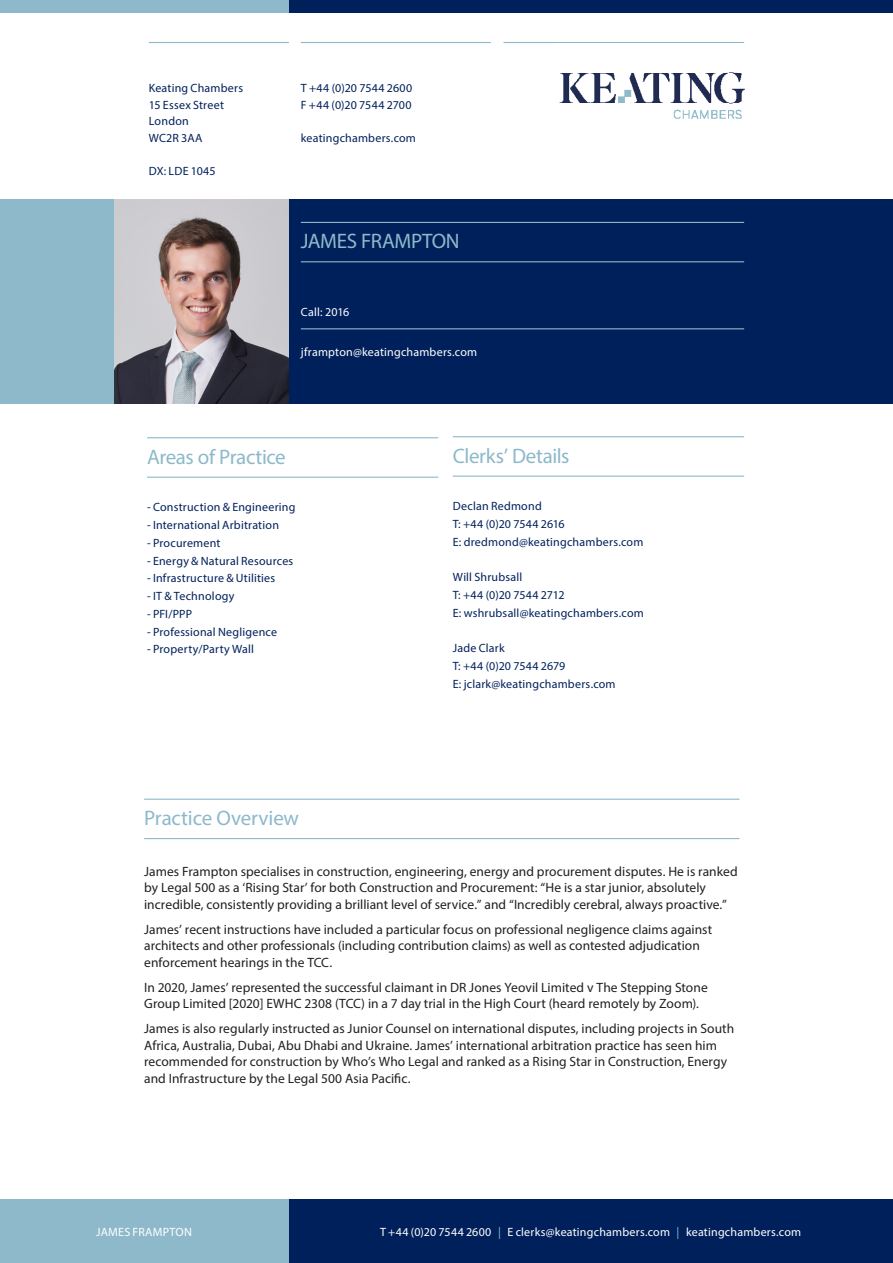
<style>
.page{position:relative;width:893px;height:1263px;background:#fff}
.page>*{position:absolute;margin:0;border:0;box-sizing:border-box;transform-origin:0 0}
.t1{font:21px "Myriad Pro";letter-spacing:-.015em;color:#8db9ca}
.t2{font:13.5px/16.5px "Myriad Pro";letter-spacing:.005em;color:#231f20}
.Clerks_Bold_Template{font:12px/16.5px "Myriad Pro";letter-spacing:.015em;color:#00205b}
.t3{font:12px "Myriad Pro";letter-spacing:.015em;color:#fff}
.s1{color:#8db9ca}
</style>
<div class="page">
<div style="left:288px;top:1199px;width:605px;height:64px;background:#00205b"></div>
<div style="left:0;top:1199px;width:288px;height:64px;background:#8db9ca"></div>
<div style="left:289px;top:0;width:604px;height:13px;background:#00205b"></div>
<div style="left:0;top:0;width:289px;height:13px;background:#8db9ca"></div>
<hr style="left:301px;top:42px;width:190px;height:1px;background:#8db9ca">
<hr style="left:504px;top:42px;width:240px;height:1px;background:#8db9ca">
<hr style="left:149px;top:42px;width:140px;height:1px;background:#8db9ca">
<div style="left:288px;top:200px;width:605px;height:204px;background:#00205b"></div>
<div style="left:0;top:200px;width:149px;height:204px;background:#8db9ca"></div>
<img style="left:559px;top:72px;width:186px;height:47px">
<img style="left:115px;top:200px;width:173px;height:204px">
<hr style="left:144px;top:799px;width:595px;height:1px;background:#8db9ca">
<hr style="left:144px;top:838px;width:595px;height:1px;background:#8db9ca">
<hr style="left:453px;top:436px;width:291px;height:1px;background:#8db9ca">
<hr style="left:453px;top:476px;width:291px;height:1px;background:#8db9ca">
<hr style="left:147px;top:437px;width:291px;height:1px;background:#8db9ca">
<hr style="left:147px;top:477px;width:291px;height:1px;background:#8db9ca">
<hr style="left:301px;top:222px;width:443px;height:1px;background:#8db9ca">
<hr style="left:301px;top:261px;width:443px;height:1px;background:#8db9ca">
<hr style="left:301px;top:328px;width:443px;height:1px;background:#8db9ca">
<p class="Clerks_Bold_Template" style="left:149px;top:80px;width:96px">Keating Chambers</p>
<p class="Clerks_Bold_Template" style="left:149px;top:96px;width:77px">15 Essex Street</p>
<p class="Clerks_Bold_Template" style="left:149px;top:113px;width:42px">London</p>
<p class="Clerks_Bold_Template" style="left:149px;top:129px;width:55px">WC2R 3AA</p>
<p class="Clerks_Bold_Template" style="left:149px;top:162px;width:68px">DX: LDE 1045</p>
<p class="Clerks_Bold_Template" style="left:301px;top:80px;width:113px">T +44 (0)20 7544 2600<br>F +44 (0)20 7544 2700</p>
<p class="Clerks_Bold_Template" style="left:301px;top:129px;width:117px">keatingchambers.com</p>
<p class="t1" style="left:301px;top:228px;width:160px">JAMES FRAMPTON</p>
<p class="t3" style="left:301px;top:304px;width:50px">Call: 2016</p>
<p class="t3" style="left:301px;top:345px;width:178px">jframpton@keatingchambers.com</p>
<p class="t1" style="left:147px;top:444px;width:140px">Areas of Practice</p>
<p class="Clerks_Bold_Template" style="left:147px;top:499px;width:150px">- Construction &amp; Engineering</p>
<p class="Clerks_Bold_Template" style="left:147px;top:517px;width:133px">- International Arbitration</p>
<p class="Clerks_Bold_Template" style="left:147px;top:534px;width:75px">- Procurement</p>
<p class="Clerks_Bold_Template" style="left:147px;top:552px;width:148px">- Energy &amp; Natural Resources</p>
<p class="Clerks_Bold_Template" style="left:147px;top:570px;width:130px">- Infrastructure &amp; Utilities</p>
<p class="Clerks_Bold_Template" style="left:147px;top:588px;width:89px">- IT &amp; Technology</p>
<p class="Clerks_Bold_Template" style="left:147px;top:605px;width:47px">- PFI/PPP</p>
<p class="Clerks_Bold_Template" style="left:147px;top:623px;width:132px">- Professional Negligence</p>
<p class="Clerks_Bold_Template" style="left:147px;top:641px;width:109px">- Property/Party Wall</p>
<p class="t1" style="left:144px;top:805px;width:156px">Practice Overview</p>
<p class="t1" style="left:453px;top:443px;width:118px">Clerks’ Details</p>
<p class="Clerks_Bold_Template" style="left:453px;top:498px;width:90px">Declan Redmond</p>
<p class="Clerks_Bold_Template" style="left:453px;top:516px;width:113px">T: +44 (0)20 7544 2616</p>
<p class="Clerks_Bold_Template" style="left:453px;top:533px;width:192px">E: dredmond@keatingchambers.com</p>
<p class="Clerks_Bold_Template" style="left:453px;top:569px;width:71px">Will Shrubsall</p>
<p class="Clerks_Bold_Template" style="left:453px;top:587px;width:113px">T: +44 (0)20 7544 2712</p>
<p class="Clerks_Bold_Template" style="left:453px;top:604px;width:193px">E: wshrubsall@keatingchambers.com</p>
<p class="Clerks_Bold_Template" style="left:453px;top:640px;width:53px">Jade Clark</p>
<p class="Clerks_Bold_Template" style="left:453px;top:658px;width:114px">T: +44 (0)20 7544 2679</p>
<p class="Clerks_Bold_Template" style="left:453px;top:675px;width:164px">E: jclark@keatingchambers.com</p>
<p class="t2" style="left:144px;top:863px;width:595px">James Frampton specialises in construction, engineering, energy and procurement disputes. He is ranked by Legal 500 as a ‘Rising Star’ for both Construction and Procurement: “He is a star junior, absolutely incredible, consistently providing a brilliant level of service.” and “Incredibly cerebral, always proactive.”</p>
<p class="t2" style="left:144px;top:921px;width:569px">James’ recent instructions have included a particular focus on professional negligence claims against architects and other professionals (including contribution claims) as well as contested adjudication enforcement hearings in the TCC.</p>
<p class="t2" style="left:144px;top:979px;width:565px">In 2020, James’ represented the successful claimant in DR Jones Yeovil Limited v The Stepping Stone<br>Group Limited [2020] EWHC 2308 (TCC) in a 7 day trial in the High Court (heard remotely by Zoom).</p>
<p class="t2" style="left:144px;top:1020px;width:592px">James is also regularly instructed as Junior Counsel on international disputes, including projects in South Africa, Australia, Dubai, Abu Dhabi and Ukraine. James’ international arbitration practice has seen him recommended for construction by Who’s Who Legal and ranked as a Rising Star in Construction, Energy and Infrastructure by the Legal 500 Asia Pacific.</p>
<p class="t3" style="left:96px;top:1224px;width:97px">JAMES FRAMPTON</p>
<p class="t3" style="left:380px;top:1224px;width:423px">T +44 (0)20 7544 2600 <span class="s1">|</span> E clerks@keatingchambers.com <span class="s1">|</span> keatingchambers.com</p>
</div>
